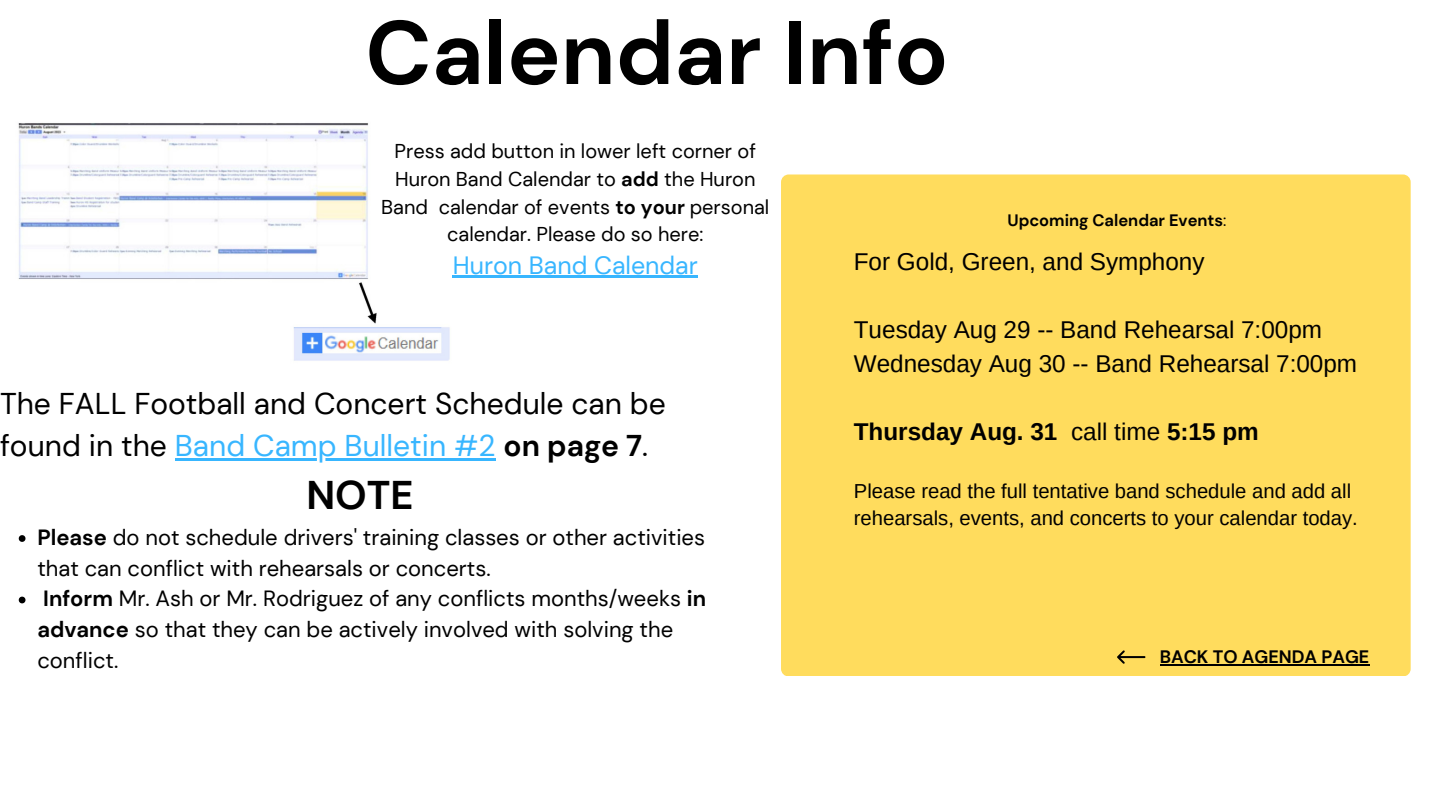
<style>
.page{position:relative;width:1440px;height:810px;background:#fff}
.page>*{position:absolute;margin:0;border:0;box-sizing:border-box;transform-origin:0 0}
.t1{font:700 90px "DM Sans";color:#000}
.t2{font:700 40px "DM Sans";color:#000}
.t3{font:30px/42px "DM Sans";color:#000}
.t4{font:25px "DM Sans";color:#38b6ff}
.t5{font:24.3px "Arimo";color:#000}
.t6{font:700 24.3px "Arimo";color:#000}
.t7{font:22px/30.8px "DM Sans";color:#000}
.t8{font:20.2px/27.9px "Arimo";color:#000}
.t9{font:20px/27.8px "DM Sans";color:#000;text-align:center}
.t10{font:700 18px "DM Sans";color:#000}
.t11{font:700 16.5px "DM Sans";color:#000}
.s1{font-weight:700}
.s2{color:#38b6ff}
.s3{font-weight:400}
</style>
<div class="page">
<div style="left:781px;top:174px;width:630px;height:502px;background:#ffdc5d;border-radius:8px"></div>
<svg style="left:1117px;top:650px;width:28px;height:14px"></svg>
<hr style="left:1160px;top:664px;width:209px;height:2px;background:#000">
<img style="left:18px;top:123px;width:447px;height:238px">
<hr style="left:453px;top:276px;width:245px;height:2px;background:#38b6ff">
<svg style="left:19px;top:535px;width:7px;height:7px"></svg>
<svg style="left:19px;top:597px;width:7px;height:6px"></svg>
<hr style="left:175px;top:458px;width:34px;height:3px;background:#38b6ff">
<hr style="left:209px;top:458px;width:287px;height:3px;background:#38b6ff">
<p class="t1" style="left:365px;top:-5px;width:585px">Calendar Info</p>
<p class="t9" style="left:381px;top:137px;width:390px">Press add button in lower left corner of Huron Band Calendar to <span class="s1">add</span> the Huron Band calendar of events <span class="s1">to your</span> personal calendar. Please do so here:</p>
<p class="t4" style="left:453px;top:250px;width:247px">Huron Band Calendar</p>
<p class="t3" style="left:0;top:383px;width:667px">The FALL Football and Concert Schedule can be found in the <span class="s2">Band Camp Bulletin #2</span> <span class="s1">on page 7</span>.</p>
<p class="t2" style="left:306px;top:469px;width:109px">NOTE</p>
<p class="t7" style="left:37px;top:522px;width:669px"><span class="s1">Please</span> do not schedule drivers' training classes or other activities that can conflict with rehearsals or concerts.</p>
<p class="t7" style="left:37px;top:583px;width:670px"><span class="s1">Inform</span> Mr. Ash or Mr. Rodriguez of any conflicts months/weeks <span class="s1">in advance</span> so that they can be actively involved with solving the conflict.</p>
<p class="t11" style="left:1007px;top:210px;width:221px">Upcoming Calendar Events<span class="s3">:</span></p>
<p class="t5" style="left:854px;top:248px;width:352px">For Gold, Green, and Symphony</p>
<p class="t5" style="left:854px;top:316px;width:470px">Tuesday Aug 29 -- Band Rehearsal 7:00pm</p>
<p class="t5" style="left:854px;top:350px;width:505px">Wednesday Aug 30 -- Band Rehearsal 7:00pm</p>
<p class="t6" style="left:854px;top:418px;width:406px">Thursday Aug. 31 <span class="s3">call time</span> 5:15 pm</p>
<p class="t8" style="left:854px;top:477px;width:506px">Please read the full tentative band schedule and add all rehearsals, events, and concerts to your calendar today.</p>
<p class="t10" style="left:1160px;top:645px;width:211px">BACK TO AGENDA PAGE</p>
</div>
